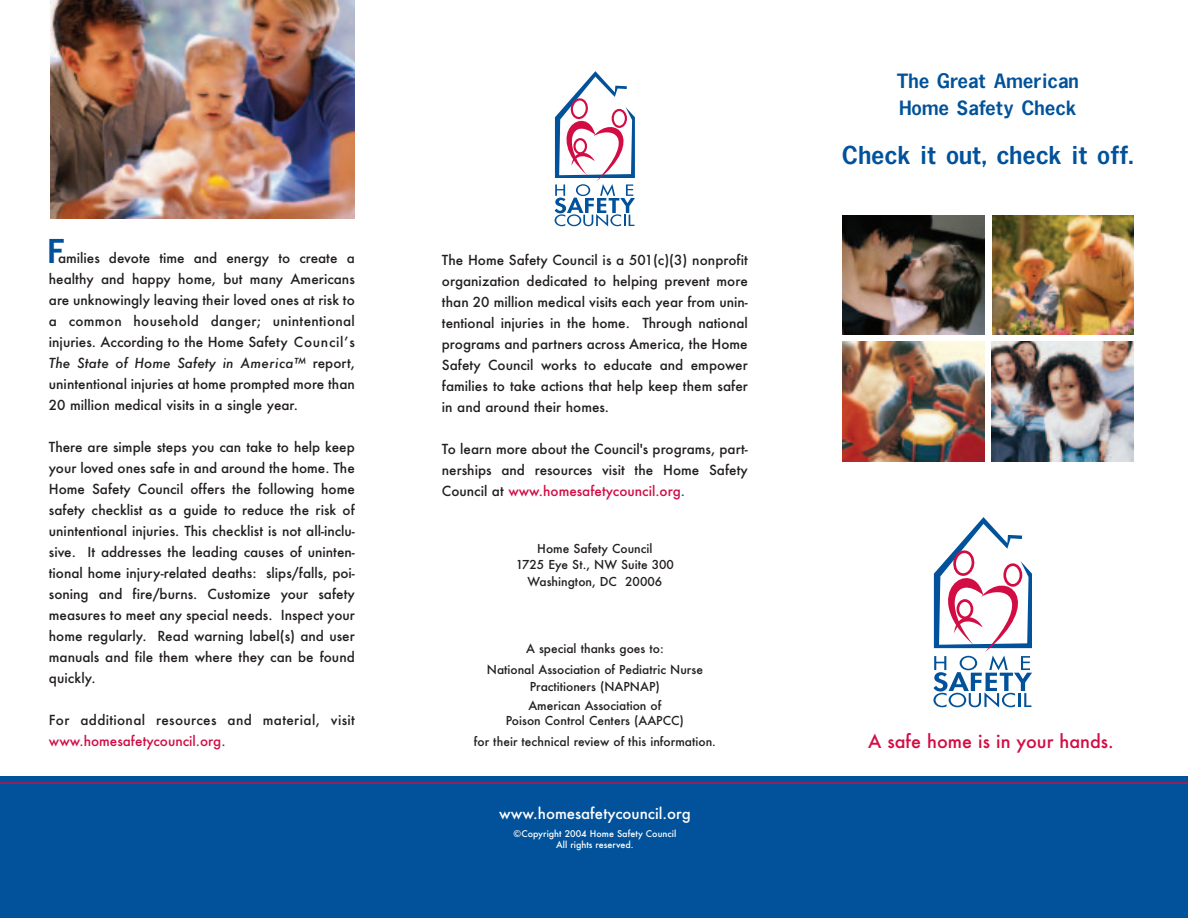
<style>
.page{position:relative;width:1188px;height:918px;background:#fff}
.page>*{position:absolute;margin:0;border:0;box-sizing:border-box;transform-origin:0 0}
.t1{font:700 30px "News Gothic";color:#01529a}
.t2{font:700 22.5px "News Gothic";color:#01529a}
.t3{font:700 18px/27px "News Gothic";color:#01529a}
.t4{font:500 18px "Futura";color:#d20d44}
.t5{font:500 15px "Futura";color:#fff}
.t6{font:500 13.5px/21px "Futura";color:#231f20;text-align:justify}
.t7{font:500 13.5px/21px "Futura";letter-spacing:.025em;color:#231f20}
.t8{font:500 12px/16.5px "Futura";color:#231f20;text-align:center}
.t9{font:500 9px/11.7px "Futura";color:#fff;text-align:center}
.s1{font-style:italic}
.s2{color:#d20d44}
.s3{color:#01529a}
</style>
<div class="page">
<div style="left:0;top:776px;width:1188px;height:142px;background:#01529a"></div>
<hr style="left:0;top:782px;width:1188px;height:2px;background:#d20d44">
<img style="left:51px;top:0;width:304px;height:218px">
<svg style="left:933px;top:517px;width:99px;height:191px"></svg>
<svg style="left:554px;top:71px;width:81px;height:155px"></svg>
<img style="left:843px;top:215px;width:142px;height:120px">
<img style="left:992px;top:215px;width:141px;height:120px">
<img style="left:991px;top:342px;width:142px;height:119px">
<img style="left:843px;top:342px;width:142px;height:119px">
<h1 class="t1" style="left:48px;top:235px;width:19px">F</h1>
<p class="t6" style="left:49px;top:248px;width:308px;text-indent:9px">amilies devote time and energy to create a healthy and happy home, but many Americans are unknowingly leaving their loved ones at risk to a common household danger; unintentional injuries. According to the Home Safety Council’s <span class="s1">The State of Home Safety in America™</span> report, unintentional injuries at home prompted more than 20 million medical visits in a single year.</p>
<p class="t6" style="left:49px;top:437px;width:308px">There are simple steps you can take to help keep your loved ones safe in and around the home. The Home Safety Council offers the following home safety checklist as a guide to reduce the risk of unintentional injuries. This checklist is not all-inclu&shy;sive. It addresses the leading causes of uninten&shy;tional home injury-related deaths: slips/falls, poi&shy;soning and fire/burns. Customize your safety measures to meet any special needs. Inspect your home regularly. Read warning label(s) and user manuals and file them where they can be found quickly.</p>
<p class="t7" style="left:49px;top:710px;width:308px">For additional resources and material, visit <span class="s2">www.homesafetycouncil.org</span><span class="s3">.</span></p>
<p class="t6" style="left:442px;top:249px;width:308px">The Home Safety Council is a 501(c)(3) nonprofit organization dedicated to helping prevent more than 20 million medical visits each year from unin&shy;tentional injuries in the home. Through national programs and partners across America, the Home Safety Council works to educate and empower families to take actions that help keep them safer in and around their homes.</p>
<p class="t6" style="left:442px;top:438px;width:307px">To learn more about the Council's programs, part&shy;nerships and resources visit the Home Safety Council at <span class="s2">www.homesafetycouncil.org</span><span class="s3">.</span></p>
<p class="t8" style="left:516px;top:540px;width:160px">Home Safety Council<br>1725 Eye St., NW Suite 300<br>Washington, DC 20006</p>
<p class="t8" style="left:487px;top:638px;width:218px;line-height:21px">A special thanks goes to:<br>National Association of Pediatric Nurse</p>
<p class="t8" style="left:528px;top:677px;width:134px;line-height:19.5px;text-align:left">Practitioners (NAPNAP)<br>American Association of</p>
<p class="t8" style="left:474px;top:710px;width:244px;line-height:21px">Poison Control Centers (AAPCC)<br>for their technical review of this information.</p>
<p class="t5" style="left:499px;top:805px;width:193px">www.homesafetycouncil.org</p>
<p class="t9" style="left:514px;top:828px;width:164px">©Copyright 2004 Home Safety Council<br>All rights reserved.</p>
<h3 class="t3" style="left:897px;top:68px;width:184px">The Great American<br>Home Safety Check</h3>
<h2 class="t2" style="left:842px;top:143px;width:293px">Check it out, check it off.</h2>
<h3 class="t4" style="left:868px;top:731px;width:247px">A safe home is in your hands.</h3>
</div>
